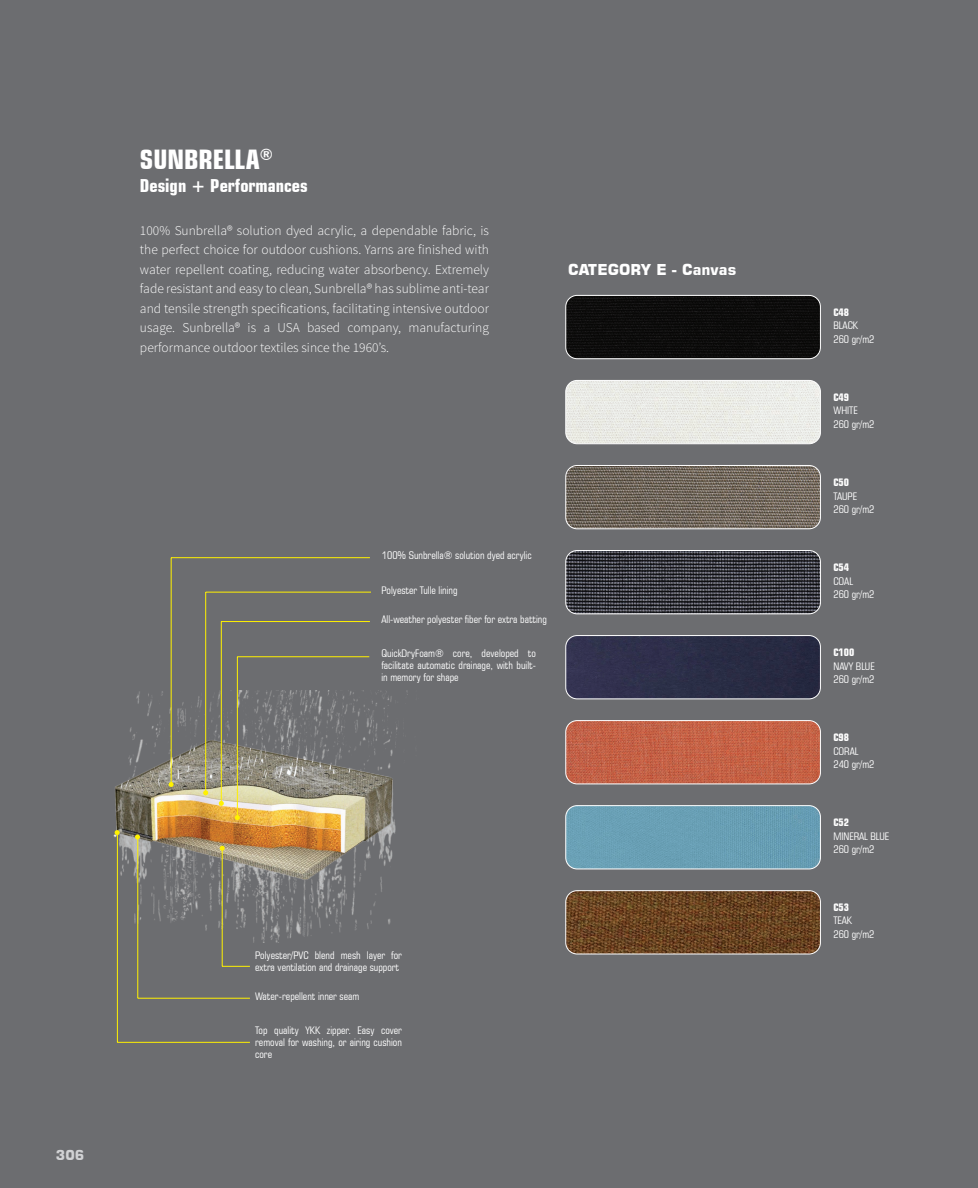
<style>
.page{position:relative;width:978px;height:1188px;background:#6c6d70}
.page>*{position:absolute;margin:0;border:0;box-sizing:border-box;transform-origin:0 0}
.t1{font:700 condensed 27px "Square 721 BT";color:#fff}
.t2{font:700 condensed 18px "Square 721 BT";color:#fff}
.t3{font:700 15px "Square 721 BT";color:#fff}
.t4{font:300 13.5px/19.5px "Source Sans Pro";color:#fff;text-align:justify}
.t5{font:700 13.5px "Square 721 BT";color:#d1d2d4}
.t6{font:condensed 10.5px/13.5px "Square 721 BT";color:#fff}
.t7{font:700 condensed 10.5px "Square 721 BT";color:#fff}
</style>
<div class="page">
<img style="left:567px;top:295px;width:253px;height:64px">
<div style="left:565px;top:295px;width:256px;height:64px;border:1px solid #fff;border-radius:11px"></div>
<img style="left:566px;top:380px;width:254px;height:64px">
<div style="left:565px;top:380px;width:256px;height:64px;border:1px solid #fff;border-radius:11px"></div>
<img style="left:566px;top:465px;width:254px;height:64px">
<div style="left:565px;top:465px;width:256px;height:64px;border:1px solid #fff;border-radius:11px"></div>
<img style="left:566px;top:551px;width:254px;height:63px">
<div style="left:565px;top:550px;width:256px;height:64px;border:1px solid #fff;border-radius:11px"></div>
<img style="left:566px;top:636px;width:254px;height:63px">
<div style="left:565px;top:635px;width:256px;height:64px;border:1px solid #fff;border-radius:11px"></div>
<img style="left:566px;top:722px;width:254px;height:62px">
<div style="left:565px;top:720px;width:256px;height:64px;border:1px solid #fff;border-radius:11px"></div>
<img style="left:566px;top:807px;width:254px;height:62px">
<div style="left:565px;top:805px;width:256px;height:64px;border:1px solid #fff;border-radius:11px"></div>
<img style="left:566px;top:892px;width:254px;height:62px">
<div style="left:565px;top:890px;width:256px;height:64px;border:1px solid #fff;border-radius:11px"></div>
<img style="left:113px;top:690px;width:295px;height:252px">
<svg style="left:222px;top:966px;width:28px;height:1px"></svg>
<hr style="left:222px;top:848px;width:1px;height:118px;background:#fff101">
<hr style="left:138px;top:998px;width:112px;height:1px;background:#fff101">
<hr style="left:138px;top:837px;width:1px;height:161px;background:#fff101">
<hr style="left:117px;top:1042px;width:133px;height:1px;background:#fff101">
<hr style="left:117px;top:833px;width:1px;height:209px;background:#fff101">
<hr style="left:206px;top:592px;width:165px;height:1px;background:#fff101">
<hr style="left:205px;top:592px;width:1px;height:201px;background:#fff101">
<hr style="left:221px;top:621px;width:149px;height:1px;background:#fff101">
<hr style="left:221px;top:622px;width:1px;height:181px;background:#fff101">
<hr style="left:237px;top:656px;width:132px;height:1px;background:#fff101">
<hr style="left:237px;top:657px;width:1px;height:160px;background:#fff101">
<hr style="left:171px;top:557px;width:199px;height:1px;background:#fff101">
<hr style="left:171px;top:558px;width:1px;height:227px;background:#fff101">
<svg style="left:220px;top:846px;width:5px;height:5px"></svg>
<svg style="left:135px;top:834px;width:5px;height:5px"></svg>
<svg style="left:115px;top:830px;width:5px;height:5px"></svg>
<svg style="left:169px;top:782px;width:5px;height:5px"></svg>
<svg style="left:203px;top:790px;width:5px;height:5px"></svg>
<svg style="left:219px;top:801px;width:5px;height:5px"></svg>
<svg style="left:235px;top:815px;width:5px;height:5px"></svg>
<h1 class="t1" style="left:140px;top:143px;width:135px">SUNBRELLA<sup>®</sup></h1>
<h2 class="t2" style="left:140px;top:174px;width:169px">Design + Performances</h2>
<p class="t4" style="left:140px;top:221px;width:351px">100% Sunbrella® solution dyed acrylic, a dependable fabric, is the perfect choice for outdoor cushions. Yarns are finished with water repellent coating, reducing water absorbency. Extremely fade resistant and easy to clean, Sunbrella® has sublime anti-tear and tensile strength specifications, facilitating intensive outdoor usage. Sunbrella® is a USA based company, manufacturing performance outdoor textiles since the 1960’s.</p>
<h3 class="t3" style="left:568px;top:260px;width:170px">CATEGORY E - Canvas</h3>
<p class="t6" style="left:382px;top:548px;width:151px">100% Sunbrella® solution dyed acrylic</p>
<p class="t6" style="left:381px;top:583px;width:78px">Polyester Tulle lining</p>
<p class="t6" style="left:381px;top:613px;width:167px">All-weather polyester fiber for extra batting</p>
<p class="t6" style="left:381px;top:647px;width:156px;line-height:12px;text-align:justify">QuickDryFoam® core, developed to facilitate automatic drainage, with built&shy;in memory for shape</p>
<p class="t5" style="left:56px;top:1147px;width:30px">306</p>
<p class="t6" style="left:255px;top:949px;width:148px;line-height:12px">Polyester/PVC blend mesh layer for extra ventilation and drainage support</p>
<p class="t6" style="left:255px;top:989px;width:106px">Water-repellent inner seam</p>
<p class="t6" style="left:255px;top:1024px;width:148px;line-height:12px;text-align:justify">Top quality YKK zipper. Easy cover removal for washing, or airing cushion core</p>
<p class="t7" style="left:833px;top:306px;width:17px">C48</p>
<p class="t6" style="left:833px;top:319px;width:43px">BLACK<br>260 gr/m2</p>
<p class="t7" style="left:833px;top:391px;width:17px">C49</p>
<p class="t6" style="left:833px;top:404px;width:43px">WHITE<br>260 gr/m2</p>
<p class="t7" style="left:833px;top:476px;width:17px">C50</p>
<p class="t6" style="left:833px;top:489px;width:43px">TAUPE<br>260 gr/m2</p>
<p class="t7" style="left:833px;top:561px;width:17px">C54</p>
<p class="t6" style="left:833px;top:574px;width:43px">COAL<br>260 gr/m2</p>
<p class="t7" style="left:833px;top:646px;width:22px">C100</p>
<p class="t6" style="left:833px;top:659px;width:43px">NAVY BLUE<br>260 gr/m2</p>
<p class="t7" style="left:833px;top:731px;width:17px">C98</p>
<p class="t6" style="left:833px;top:744px;width:43px">CORAL<br>240 gr/m2</p>
<p class="t7" style="left:833px;top:816px;width:17px">C52</p>
<p class="t6" style="left:833px;top:829px;width:57px">MINERAL BLUE<br>260 gr/m2</p>
<p class="t7" style="left:833px;top:901px;width:17px">C53</p>
<p class="t6" style="left:833px;top:914px;width:43px">TEAK<br>260 gr/m2</p>
</div>
